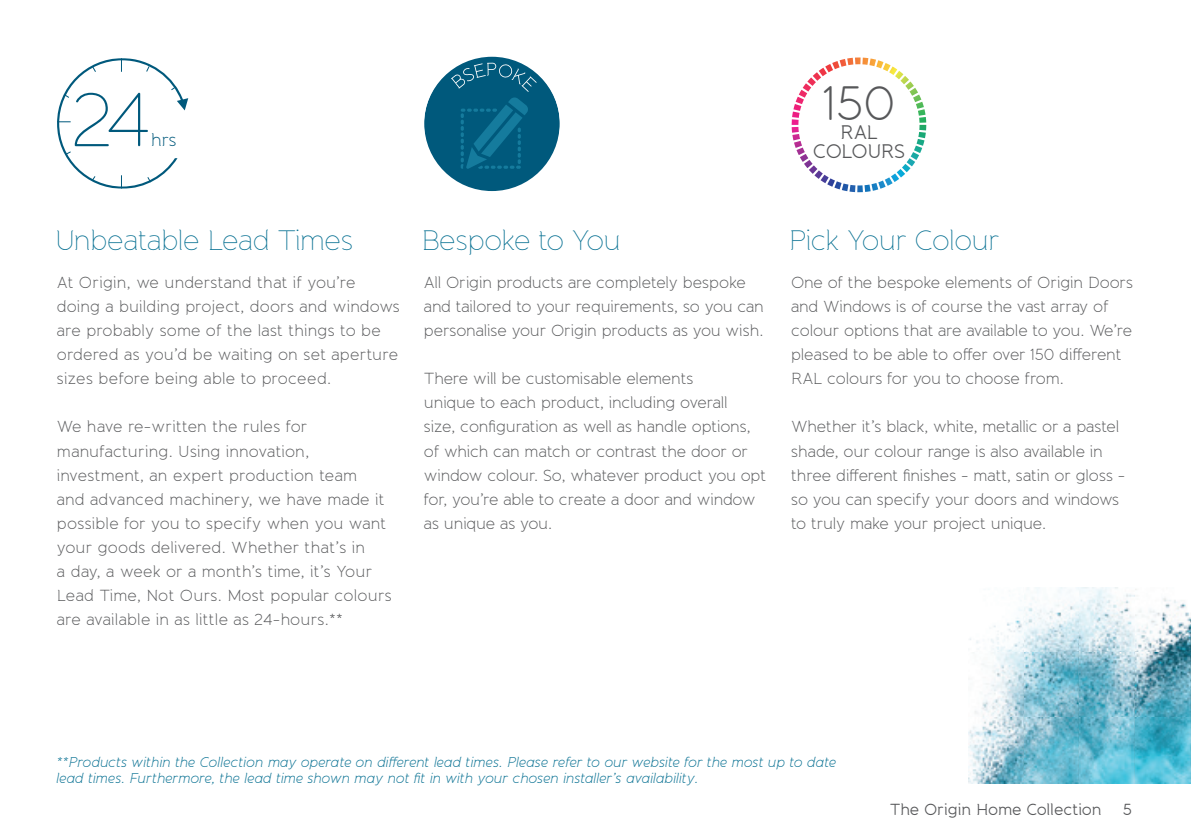
<style>
.page{position:relative;width:1191px;height:840px;background:#fff}
.page>*{position:absolute;margin:0;border:0;box-sizing:border-box;transform-origin:0 0}
.t1{font:100 76.2px "Banda";color:#00597c}
.t2{font:300 48.2px "Banda";color:#57585a}
.t3{font:100 28px "Banda";letter-spacing:-.02em;color:#056f91}
.t4{font:19.6px "Banda";letter-spacing:-.03em;color:#57585a}
.t5{font:300 17.6px "Banda";color:#00597c}
.t6{font:300 16px/24px "Banda";letter-spacing:-.005em;color:#57585a}
.t7{font:16px "Banda";letter-spacing:-.01em;color:#57585a}
.t8{font:italic 300 14px/16.8px "Banda";letter-spacing:-.03em;color:#056f91}
</style>
<div class="page">
<svg style="left:424px;top:57px;width:135px;height:134px"></svg>
<svg style="left:791px;top:57px;width:135px;height:135px"></svg>
<svg style="left:57px;top:58px;width:131px;height:131px"></svg>
<img style="left:968px;top:587px;width:223px;height:195px">
<h1 class="t1" style="left:72px;top:77px;width:80px">24</h1>
<p class="t5" style="left:151px;top:129px;width:27px">hrs</p>
<h2 class="t2" style="left:823px;top:74px;width:74px">150</h2>
<p class="t4" style="left:840px;top:120px;width:40px">RAL</p>
<p class="t4" style="left:813px;top:139px;width:94px">COLOURS</p>
<h3 class="t3" style="left:55px;top:224px;width:300px">Unbeatable Lead Times</h3>
<h3 class="t3" style="left:421px;top:224px;width:200px">Bespoke to You</h3>
<h3 class="t3" style="left:788px;top:224px;width:212px">Pick Your Colour</h3>
<p class="t6" style="left:57px;top:270px;width:344px">At Origin, we understand that if you’re doing a building project, doors and windows are probably some of the last things to be ordered as you’d be waiting on set aperture sizes before being able to proceed.</p>
<p class="t6" style="left:57px;top:414px;width:336px">We have re-written the rules for manufacturing. Using innovation, investment, an expert production team<br>and advanced machinery, we have made it possible for you to specify when you want your goods delivered. Whether that’s in<br>a day, a week or a month’s time, it’s Your Lead Time, Not Ours. Most popular colours are available in as little as 24-hours.**</p>
<p class="t6" style="left:424px;top:270px;width:342px">All Origin products are completely bespoke and tailored to your requirements, so you can personalise your Origin products as you wish.</p>
<p class="t6" style="left:424px;top:366px;width:344px">There will be customisable elements<br>unique to each product, including overall<br>size, configuration as well as handle options, of which can match or contrast the door or window colour. So, whatever product you opt for, you’re able to create a door and window as unique as you.</p>
<p class="t6" style="left:791px;top:270px;width:343px">One of the bespoke elements of Origin Doors and Windows is of course the vast array of colour options that are available to you. We’re pleased to be able to offer over 150 different RAL colours for you to choose from.</p>
<p class="t6" style="left:791px;top:414px;width:336px">Whether it’s black, white, metallic or a pastel shade, our colour range is also available in three different finishes - matt, satin or gloss - so you can specify your doors and windows to truly make your project unique.</p>
<p class="t8" style="left:55px;top:752px;width:781px">**Products within the Collection may operate on different lead times. Please refer to our website for the most up to date lead times. Furthermore, the lead time shown may not fit in with your chosen installer’s availability.</p>
<p class="t7" style="left:890px;top:799px;width:213px">The Origin Home Collection</p>
<p class="t7" style="left:1122px;top:799px;width:11px">5</p>
</div>
